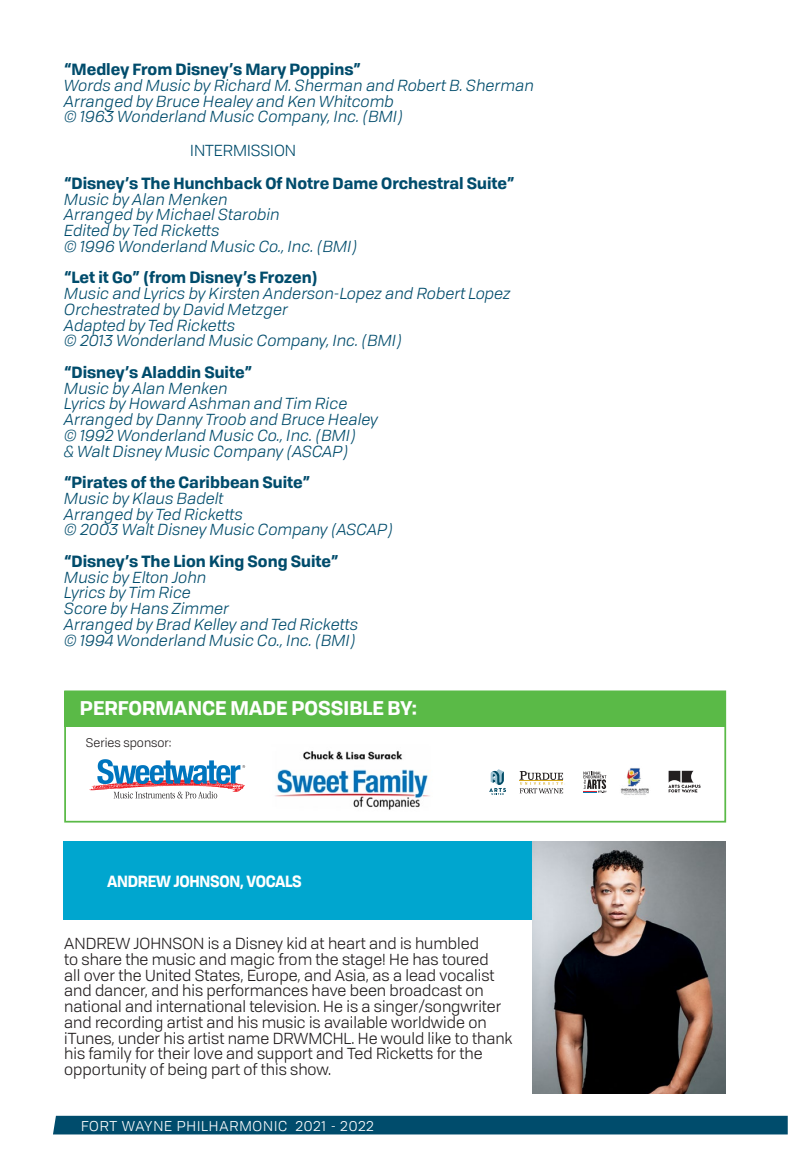
<style>
.page{position:relative;width:788px;height:1166px;background:#fff}
.page>*{position:absolute;margin:0;border:0;box-sizing:border-box;transform-origin:0 0}
.t1{font:700 19.25px "Tofino";color:#fff}
.t2{font:italic 15.75px/15.8px "Tofino";color:#004c6c}
.t3{font:15.75px/15.8px "Tofino";color:#231f20}
.t4{font:700 15.75px "Tofino";color:#004c6c}
.t5{font:700 15.75px "Tofino";letter-spacing:-.02em;color:#fff;scale:.92 1}
.t6{font:15.75px "Tofino";color:#004c6c}
.t7{font:14px "Tofino";letter-spacing:.06em;color:#fff}
.t8{font:12.25px "Tofino";color:#231f20}
</style>
<div class="page">
<div style="left:53px;top:1115px;width:734px;height:19px;background:#004c6c"></div>
<div style="left:63px;top:841px;width:469px;height:79px;background:#00a6cf"></div>
<img style="left:532px;top:841px;width:193px;height:252px">
<div style="left:64px;top:691px;width:662px;height:35px;background:#5aba47"></div>
<div style="left:64px;top:690px;width:662px;height:132px;border:2px solid #5aba47"></div>
<svg style="left:668px;top:770px;width:32px;height:22px"></svg>
<svg style="left:489px;top:769px;width:17px;height:26px"></svg>
<svg style="left:583px;top:771px;width:23px;height:22px"></svg>
<svg style="left:519px;top:771px;width:45px;height:22px"></svg>
<img style="left:620px;top:768px;width:29px;height:27px">
<svg style="left:89px;top:759px;width:156px;height:39px"></svg>
<img style="left:275px;top:750px;width:155px;height:60px">
<p class="t4" style="left:64px;top:56px;width:298px">“Medley From Disney’s Mary Poppins”</p>
<p class="t2" style="left:64px;top:76px;width:471px">Words and Music by Richard M. Sherman and Robert B. Sherman<br>Arranged by Bruce Healey and Ken Whitcomb<br>© 1963 Wonderland Music Company, Inc. (BMI)</p>
<p class="t6" style="left:190px;top:138px;width:107px">INTERMISSION</p>
<p class="t4" style="left:64px;top:170px;width:452px">“Disney’s The Hunchback Of Notre Dame Orchestral Suite”</p>
<p class="t2" style="left:64px;top:190px;width:294px">Music by Alan Menken<br>Arranged by Michael Starobin<br>Edited by Ted Ricketts<br>© 1996 Wonderland Music Co., Inc. (BMI)</p>
<p class="t4" style="left:64px;top:265px;width:255px">“Let it Go” (from Disney’s Frozen)</p>
<p class="t2" style="left:64px;top:284px;width:448px">Music and Lyrics by Kirsten Anderson-Lopez and Robert Lopez Orchestrated by David Metzger<br>Adapted by Ted Ricketts<br>© 2013 Wonderland Music Company, Inc. (BMI)</p>
<p class="t4" style="left:64px;top:359px;width:189px">“Disney’s Aladdin Suite”</p>
<p class="t2" style="left:64px;top:379px;width:315px">Music by Alan Menken<br>Lyrics by Howard Ashman and Tim Rice Arranged by Danny Troob and Bruce Healey © 1992 Wonderland Music Co., Inc. (BMI)<br>&amp; Walt Disney Music Company (ASCAP)</p>
<p class="t4" style="left:64px;top:469px;width:247px">“Pirates of the Caribbean Suite”</p>
<p class="t2" style="left:64px;top:489px;width:330px">Music by Klaus Badelt<br>Arranged by Ted Ricketts<br>© 2003 Walt Disney Music Company (ASCAP)</p>
<p class="t4" style="left:64px;top:548px;width:276px">“Disney’s The Lion King Song Suite”</p>
<p class="t2" style="left:64px;top:568px;width:295px">Music by Elton John<br>Lyrics by Tim Rice<br>Score by Hans Zimmer<br>Arranged by Brad Kelley and Ted Ricketts © 1994 Wonderland Music Co., Inc. (BMI)</p>
<p class="t1" style="left:80px;top:692px;width:339px">PERFORMANCE MADE POSSIBLE BY:</p>
<p class="t8" style="left:86px;top:734px;width:87px">Series sponsor:</p>
<p class="t5" style="left:107px;top:868px;width:213px">ANDREW JOHNSON, VOCALS</p>
<p class="t3" style="left:64px;top:934px;width:449px">ANDREW JOHNSON is a Disney kid at heart and is humbled<br>to share the music and magic from the stage! He has toured<br>all over the United States, Europe, and Asia, as a lead vocalist and dancer, and his performances have been broadcast on national and international television. He is a singer/songwriter and recording artist and his music is available worldwide on iTunes, under his artist name DRWMCHL. He would like to thank his family for their love and support and Ted Ricketts for the opportunity of being part of this show.</p>
<p class="t7" style="left:81px;top:1115px;width:294px">FORT WAYNE PHILHARMONIC 2021 - 2022</p>
</div>
